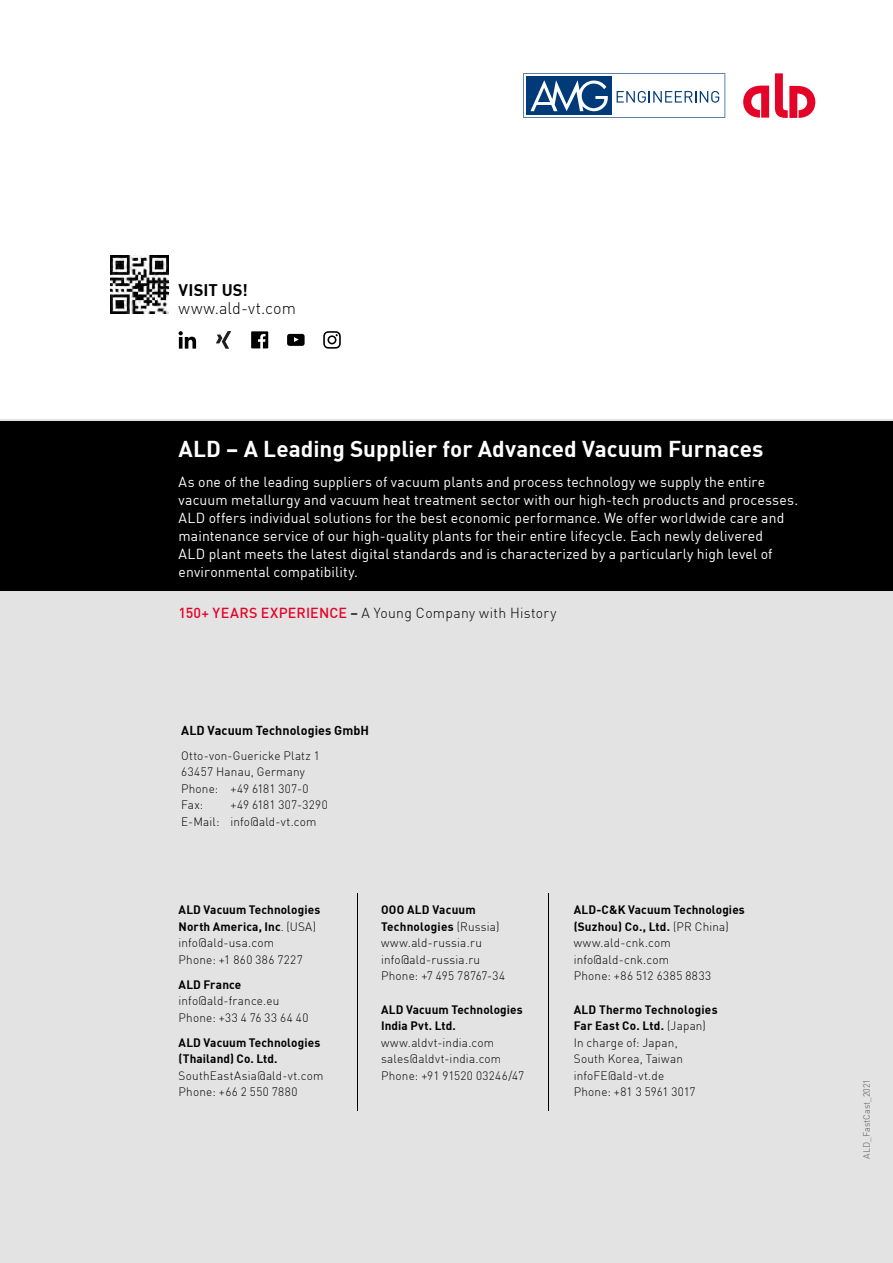
<style>
.page{position:relative;width:893px;height:1263px;background:#fff}
.page>*{position:absolute;margin:0;border:0;box-sizing:border-box;transform-origin:0 0}
.t1{font:22.5px "DIN Bold";color:#fff}
.t2{font:16.5px "DIN Light";color:#000}
.t3{font:16.5px "DIN Bold";letter-spacing:.005em;color:#000}
.t4{font:14.25px/18px "DIN Offc";letter-spacing:.01em;color:#fff}
.t5{font:14.25px "DIN Light";letter-spacing:.025em;color:#000}
.t6{font:12.75px "DIN Bold";letter-spacing:.01em;color:#000}
.t7{font:12px/16.5px "DIN Light";letter-spacing:.015em;color:#000}
.t8{font:12px/16.5px "DIN Bold";letter-spacing:.01em;color:#000}
.t9{font:9px "DIN Light";color:#575756}
.s1{font-family:"DIN";font-weight:500;color:#e40428}
.s2{font-family:"DIN";font-weight:500}
.s3{font-family:"DIN";font-weight:300}
.s4{font-family:"DIN Light"}
</style>
<div class="page">
<div style="left:0;top:419px;width:893px;height:844px;background:#e3e3e3"></div>
<div style="left:0;top:421px;width:893px;height:169px;background:#000"></div>
<hr style="left:548px;top:893px;width:1px;height:217px;background:#000">
<hr style="left:357px;top:893px;width:1px;height:217px;background:#000">
<svg style="left:110px;top:255px;width:59px;height:59px"></svg>
<svg style="left:523px;top:73px;width:202px;height:45px"></svg>
<svg style="left:775px;top:73px;width:40px;height:45px"></svg>
<svg style="left:743px;top:86px;width:26px;height:32px"></svg>
<svg style="left:216px;top:331px;width:15px;height:18px"></svg>
<svg style="left:287px;top:334px;width:18px;height:12px"></svg>
<svg style="left:179px;top:331px;width:17px;height:18px"></svg>
<svg style="left:323px;top:331px;width:18px;height:18px"></svg>
<svg style="left:251px;top:331px;width:17px;height:17px"></svg>
<h2 class="t3" style="left:179px;top:279px;width:71px">VISIT US!</h2>
<h2 class="t2" style="left:179px;top:298px;width:119px">www.ald-vt.com</h2>
<h1 class="t1" style="left:179px;top:434px;width:586px">ALD – A Leading Supplier for Advanced Vacuum Furnaces</h1>
<p class="t4" style="left:179px;top:473px;width:621px">As one of the leading suppliers of vacuum plants and process technology we supply the entire vacuum metallurgy and vacuum heat treatment sector with our high-tech products and processes.<br>ALD offers individual solutions for the best economic performance. We offer worldwide care and maintenance service of our high-quality plants for their entire lifecycle. Each newly delivered<br>ALD plant meets the latest digital standards and is characterized by a particularly high level of environmental compatibility.</p>
<p class="t5" style="left:179px;top:604px;width:379px"><span class="s1">150+ YEARS EXPERIENCE</span> <span class="s2">–</span> A Young Company with History</p>
<p class="t6" style="left:181px;top:722px;width:190px">ALD Vacuum Technologies GmbH</p>
<p class="t7" style="left:181px;top:747px;width:140px">Otto-von-Guericke Platz 1<br>63457 Hanau, Germany<br>Phone: +49 6181 307-0<br>Fax:</p>
<p class="t7" style="left:181px;top:796px;width:148px;text-indent:49px">+49 6181 307-3290<br>E-Mail: info@ald-vt.com</p>
<p class="t8" style="left:179px;top:901px;width:143px">ALD Vacuum Technologies<br>North America, Inc<span class="s3">. (USA)</span></p>
<p class="t7" style="left:179px;top:935px;width:126px">info@ald-usa.com<br>Phone: +1 860 386 7227</p>
<p class="t8" style="left:179px;top:976px;width:64px">ALD France</p>
<p class="t7" style="left:179px;top:993px;width:131px">info@ald-france.eu<br>Phone: +33 4 76 33 64 40</p>
<p class="t8" style="left:179px;top:1034px;width:143px">ALD Vacuum Technologies (Thailand) Co. Ltd.</p>
<p class="t7" style="left:179px;top:1067px;width:146px">SouthEastAsia@ald-vt.com<br>Phone: +66 2 550 7880</p>
<p class="t8" style="left:381px;top:901px;width:120px">OOO ALD Vacuum<br>Technologies <span class="s4">(Russia)</span></p>
<p class="t7" style="left:381px;top:935px;width:126px">www.ald-russia.ru info@ald-russia.ru<br>Phone: +7 495 78767-34</p>
<p class="t8" style="left:381px;top:1001px;width:143px">ALD Vacuum Technologies<br>India Pvt. Ltd.</p>
<p class="t7" style="left:381px;top:1034px;width:144px">www.aldvt-india.com sales@aldvt-india.com<br>Phone: +91 91520 03246/47</p>
<p class="t8" style="left:574px;top:901px;width:173px">ALD-C&amp;K Vacuum Technologies (Suzhou) Co., Ltd. <span class="s4">(PR China)</span></p>
<p class="t7" style="left:574px;top:935px;width:139px">www.ald-cnk.com info@ald-cnk.com<br>Phone: +86 512 6385 8833</p>
<p class="t8" style="left:574px;top:1001px;width:145px">ALD Thermo Technologies<br>Far East Co. Ltd. <span class="s4">(Japan)</span></p>
<p class="t7" style="left:574px;top:1034px;width:123px">In charge of: Japan,<br>South Korea, Taiwan infoFE@ald-vt.de<br>Phone: +81 3 5961 3017</p>
<p class="t9" style="left:861px;top:1158px;width:81px;rotate:-90deg">ALD_FastCast_2021</p>
</div>
